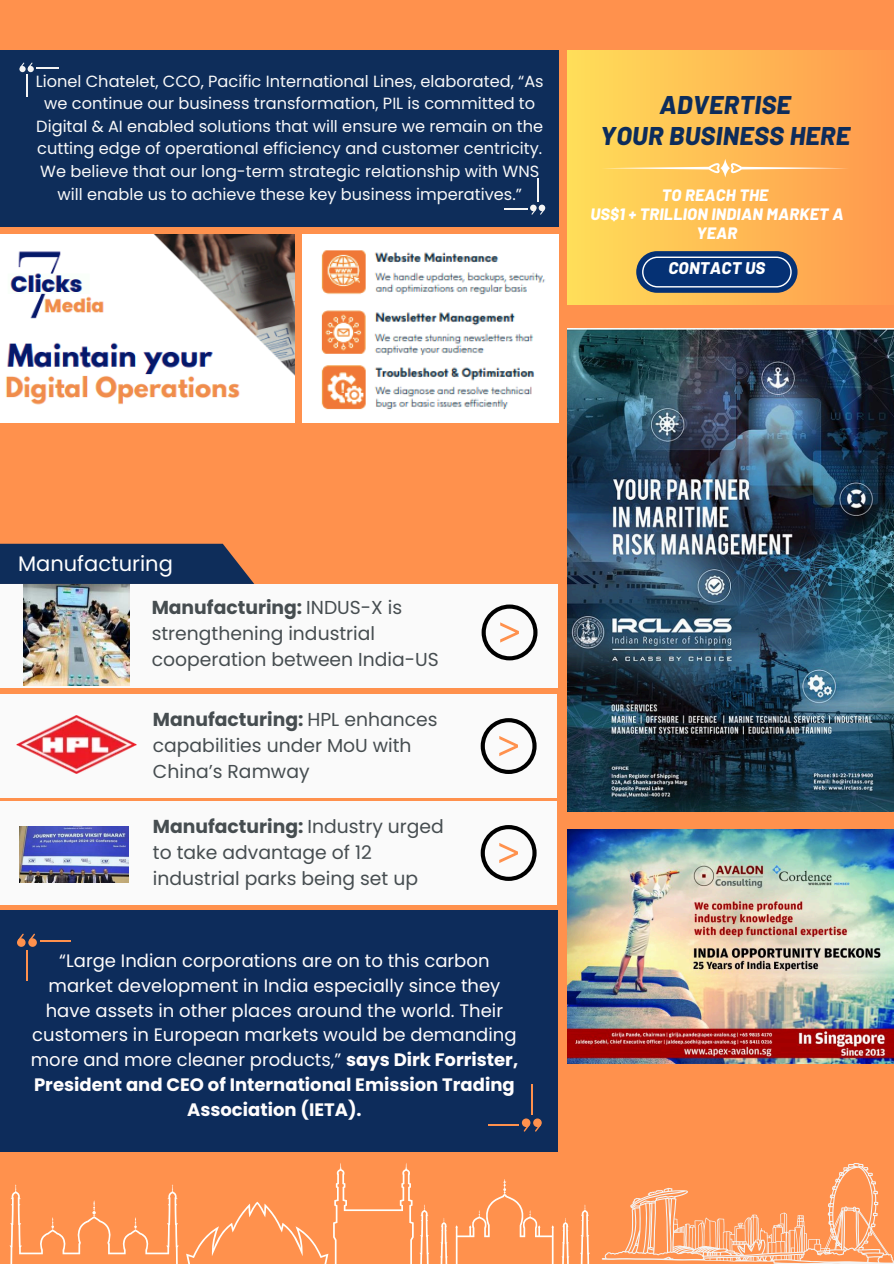
<style>
.page{position:relative;width:894px;height:1264px;background:#fff}
.page>*{position:absolute;margin:0;border:0;box-sizing:border-box;transform-origin:0 0}
.t1{font:italic 800 25.65px/30.2px "Barlow";letter-spacing:.015em;color:#0d2c5b;text-align:center}
.t2{font:21px "Poppins";color:#fff}
.t3{font:18.75px/25.8px "Poppins";color:#464d50}
.t4{font:18px/24.8px "Poppins";color:#fffdfd;text-align:center}
.t5{font:italic 800 16.8px "Barlow";letter-spacing:.015em;color:#fff}
.t6{font:italic 800 16.5px/19.2px "Barlow";letter-spacing:.015em;color:#fff;text-align:center}
.t7{font:16.2px/22.5px "Poppins";color:#f9f9f9;text-align:center}
.s1{font-weight:700}
</style>
<div class="page">
<div style="left:0;top:0;width:893px;height:1263px;background:#ff914d"></div>
<img style="left:567px;top:328px;width:326px;height:483px">
<img style="left:567px;top:829px;width:326px;height:234px">
<svg style="left:9px;top:1163px;width:581px;height:100px"></svg>
<svg style="left:601px;top:1163px;width:292px;height:100px"></svg>
<div style="left:0;top:50px;width:558px;height:177px;background:#0e2d5a"></div>
<svg style="left:504px;top:179px;width:40px;height:35px"></svg>
<svg style="left:20px;top:63px;width:39px;height:34px"></svg>
<img style="left:303px;top:234px;width:255px;height:188px">
<img style="left:0;top:234px;width:295px;height:188px">
<div style="left:0;top:584px;width:558px;height:104px;background:#fafafa"></div>
<svg style="left:483px;top:606px;width:52px;height:52px"></svg>
<div style="left:481px;top:604px;width:56px;height:56px;border:4px solid #000;border-radius:50%"></div>
<svg style="left:500px;top:622px;width:18px;height:20px"></svg>
<img style="left:23px;top:584px;width:106px;height:101px">
<svg style="left:0;top:543px;width:254px;height:41px;background:#203458"></svg>
<div style="left:0;top:800px;width:557px;height:104px;background:#fafafa"></div>
<div style="left:480px;top:825px;width:56px;height:55px;border:4px solid #000;border-radius:50%"></div>
<svg style="left:499px;top:843px;width:19px;height:20px"></svg>
<div style="left:0;top:693px;width:557px;height:104px;background:#fafafa"></div>
<div style="left:480px;top:718px;width:56px;height:56px;border:4px solid #000;border-radius:50%"></div>
<svg style="left:499px;top:736px;width:19px;height:20px"></svg>
<img style="left:16px;top:715px;width:120px;height:58px">
<img style="left:19px;top:827px;width:110px;height:55px">
<div style="left:567px;top:50px;width:326px;height:255px;background:linear-gradient(to right,#ffde59,#ff984e)"></div>
<svg style="left:601px;top:159px;width:247px;height:18px;background:#ffc365"></svg>
<div style="left:636px;top:251px;width:161px;height:42px;background:#053174;border-radius:21px"></div>
<svg style="left:642px;top:256px;width:149px;height:31px"></svg>
<div style="left:0;top:910px;width:558px;height:242px;background:#0d2c5b"></div>
<div style="left:28px;top:938px;width:9px;height:8px;background:#ff914d;border-radius:50%"></div>
<div style="left:17px;top:938px;width:9px;height:8px;background:#ff914d;border-radius:50%"></div>
<svg style="left:18px;top:933px;width:17px;height:8px"></svg>
<hr style="left:26px;top:950px;width:2px;height:30px;background:#ff914d">
<hr style="left:40px;top:939px;width:31px;height:2px;background:#ff914d">
<svg style="left:521px;top:1118px;width:9px;height:9px"></svg>
<div style="left:533px;top:1118px;width:8px;height:9px;background:#ff914d;border-radius:50%"></div>
<svg style="left:523px;top:1123px;width:17px;height:8px"></svg>
<hr style="left:531px;top:1084px;width:1px;height:30px;background:#ff914d">
<hr style="left:487px;top:1123px;width:31px;height:2px;background:#ff914d">
<p class="t7" style="left:36px;top:70px;width:509px">Lionel Chatelet, CCO, Pacific International Lines, elaborated, “As we continue our business transformation, PIL is committed to Digital &amp; AI enabled solutions that will ensure we remain on the cutting edge of operational efficiency and customer centricity.<br>We believe that our long-term strategic relationship with WNS will enable us to achieve these key business imperatives.”</p>
<p class="t1" style="left:600px;top:89px;width:251px">ADVERTISE<br>YOUR BUSINESS HERE</p>
<p class="t6" style="left:590px;top:184px;width:254px">TO REACH THE<br>US$1 + TRILLION INDIAN MARKET A<br>YEAR</p>
<h3 class="t5" style="left:668px;top:257px;width:98px">CONTACT US</h3>
<p class="t2" style="left:18px;top:548px;width:156px">Manufacturing</p>
<h3 class="t3" style="left:152px;top:594px;width:288px"><span class="s1">Manufacturing:</span> INDUS-X is strengthening industrial cooperation between India-US</h3>
<h3 class="t3" style="left:153px;top:707px;width:286px"><span class="s1">Manufacturing:</span> HPL enhances capabilities under MoU with<br>China’s Ramway</h3>
<p class="t3" style="left:153px;top:813px;width:292px"><span class="s1">Manufacturing:</span> Industry urged to take advantage of 12 industrial parks being set up</p>
<p class="t4" style="left:31px;top:948px;width:489px">“Large Indian corporations are on to this carbon market development in India especially since they have assets in other places around the world. Their customers in European markets would be demanding more and more cleaner products,” <span class="s1">says Dirk Forrister, President and CEO of International Emission Trading Association (IETA).</span></p>
</div>
